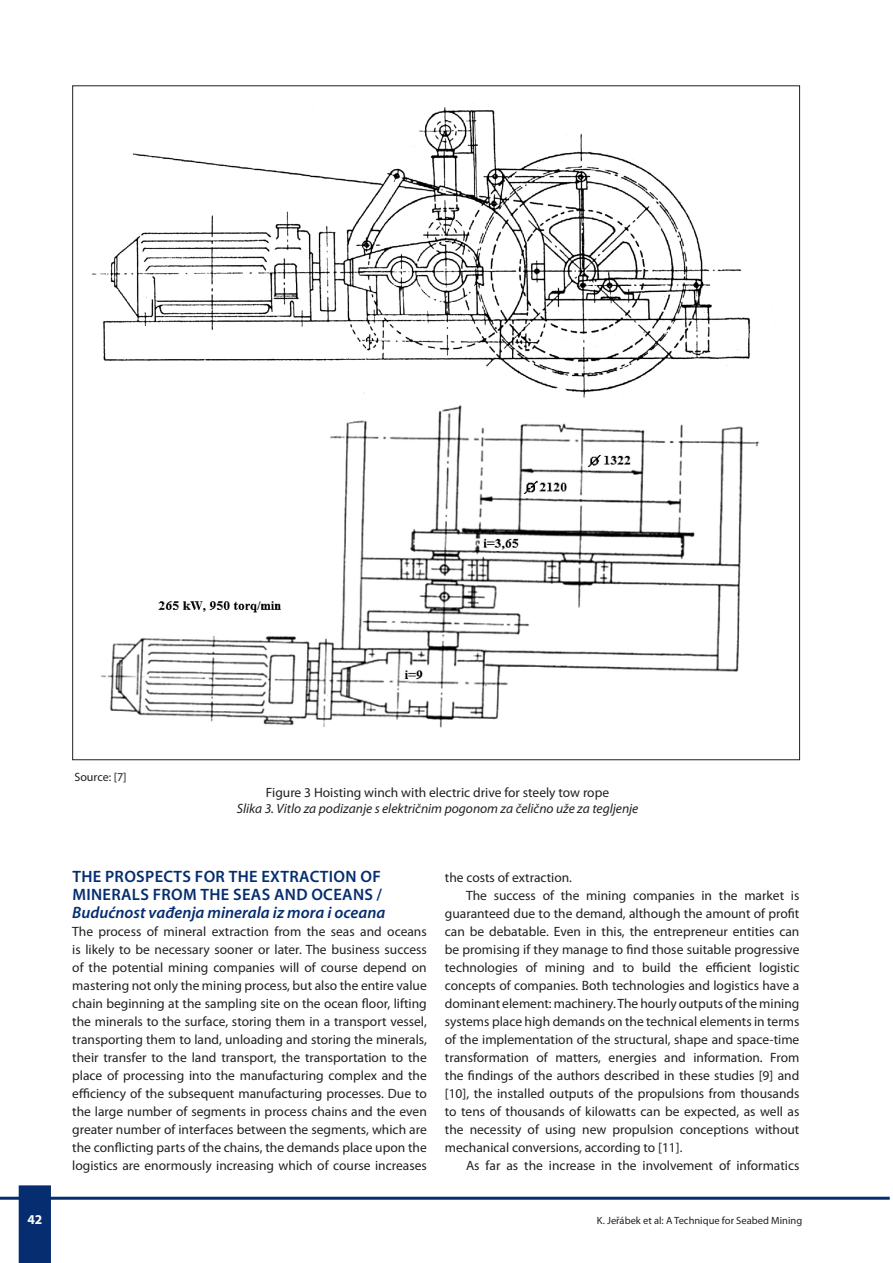
<style>
.page{position:relative;width:893px;height:1263px;background:#fff}
.page>*{position:absolute;margin:0;border:0;box-sizing:border-box;transform-origin:0 0}
.naslov_tekst{font:600 16.5px/18px "Myriad Pro";letter-spacing:.02em;color:#052d6f}
.naslov_tekst-2{font:italic 600 16.5px "Myriad Pro";color:#052d6f}
.tekst{font:13.5px/18px "Myriad Pro";color:#231f20;text-align:justify}
.tekst-2{font:italic 13.5px "Myriad Pro";color:#231f20}
.t1{font:700 13.5px "Myriad Pro";color:#fff}
.tekst-3{font:12px "Myriad Pro";color:#231f20}
.t2{font:10.5px "Myriad Pro";color:#231f20}
</style>
<div class="page">
<hr style="left:0;top:1197px;width:890px;height:3px;background:#052d6f">
<div style="left:19px;top:1185px;width:32px;height:78px;background:#052d6f"></div>
<img style="left:101px;top:405px;width:658px;height:323px">
<img style="left:92px;top:103px;width:659px;height:295px">
<p class="tekst-3" style="left:74px;top:769px;width:54px">Source: [7]</p>
<p class="tekst" style="left:266px;top:783px;width:345px">Figure 3 Hoisting winch with electric drive for steely tow rope</p>
<p class="tekst-2" style="left:237px;top:800px;width:403px">Slika 3. Vitlo za podizanje s električnim pogonom za čelično uže za tegljenje</p>
<p class="naslov_tekst" style="left:72px;top:867px;width:311px">THE PROSPECTS FOR THE EXTRACTION OF<br>MINERALS FROM THE SEAS AND OCEANS /</p>
<p class="naslov_tekst-2" style="left:72px;top:902px;width:315px">Budućnost vađenja minerala iz mora i oceana</p>
<p class="tekst" style="left:72px;top:922px;width:356px">The process of mineral extraction from the seas and oceans is likely to be necessary sooner or later. The business success of the potential mining companies will of course depend on mastering not only the mining process, but also the entire value chain beginning at the sampling site on the ocean floor, lifting the minerals to the surface, storing them in a transport vessel, transporting them to land, unloading and storing the minerals, their transfer to the land transport, the transportation to the place of processing into the manufacturing complex and the efficiency of the subsequent manufacturing processes. Due to the large number of segments in process chains and the even greater number of interfaces between the segments, which are the conflicting parts of the chains, the demands place upon the logistics are enormously increasing which of course increases</p>
<p class="tekst" style="left:445px;top:868px;width:129px">the costs of extraction.</p>
<p class="tekst" style="left:445px;top:886px;width:356px;text-indent:21px">The success of the mining companies in the market is guaranteed due to the demand, although the amount of profit can be debatable. Even in this, the entrepreneur entities can be promising if they manage to find those suitable progressive technologies of mining and to build the efficient logistic concepts of companies. Both technologies and logistics have a dominant element: machinery. The hourly outputs of the mining systems place high demands on the technical elements in terms of the implementation of the structural, shape and space-time transformation of matters, energies and information. From the findings of the authors described in these studies [9] and [10], the installed outputs of the propulsions from thousands to tens of thousands of kilowatts can be expected, as well as the necessity of using new propulsion conceptions without mechanical conversions, according to [11].</p>
<p class="tekst" style="left:466px;top:1156px;width:335px">As far as the increase in the involvement of informatics</p>
<p class="t1" style="left:27px;top:1210px;width:16px">42</p>
<p class="t2" style="left:597px;top:1214px;width:207px">K. Jeřábek et al: A Technique for Seabed Mining</p>
</div>
